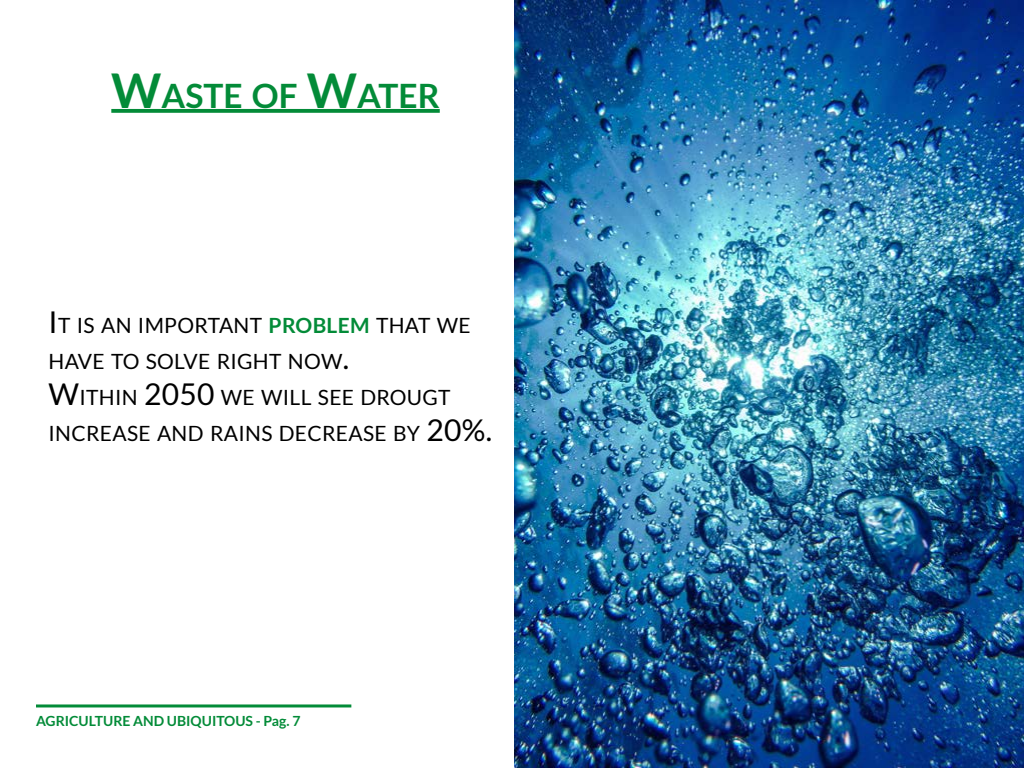
<style>
.page{position:relative;width:1024px;height:768px;background:#fff}
.page>*{position:absolute;margin:0;border:0;box-sizing:border-box;transform-origin:0 0}
.t1{font:700 33.6px "Lato";color:#038b38}
.t2{font:21px/36px "Lato";letter-spacing:.015em;color:#000}
.t3{font:700 14px "Lato";color:#038b38}
.s1{font-size:48px}
.s2{font-size:30px}
.s3{font-weight:700;color:#038b38}
</style>
<div class="page">
<hr style="left:36px;top:704px;width:315px;height:3px;background:#038b38">
<svg style="left:111px;top:109px;width:329px;height:4px"></svg>
<img style="left:515px;top:0;width:509px;height:768px">
<h1 class="t1" style="left:111px;top:77px;width:330px"><span class="s1">W</span>ASTE OF <span class="s1">W</span>ATER</h1>
<p class="t2" style="left:49px;top:307px;width:445px"><span class="s2">I</span> T IS AN IMPORTANT <span class="s3">PROBLEM</span> THAT WE<br>HAVE TO SOLVE RIGHT NOW<span class="s2">.<br>W</span>ITH IN <span class="s2">2050</span> WE WILL SEE DROUGT<br>INCREASE AND RAINS DECREASE BY <span class="s2">20%.</span></p>
<p class="t3" style="left:36px;top:713px;width:266px">AGRICULTURE AND UBIQUITOUS - Pag. 7</p>
</div>
